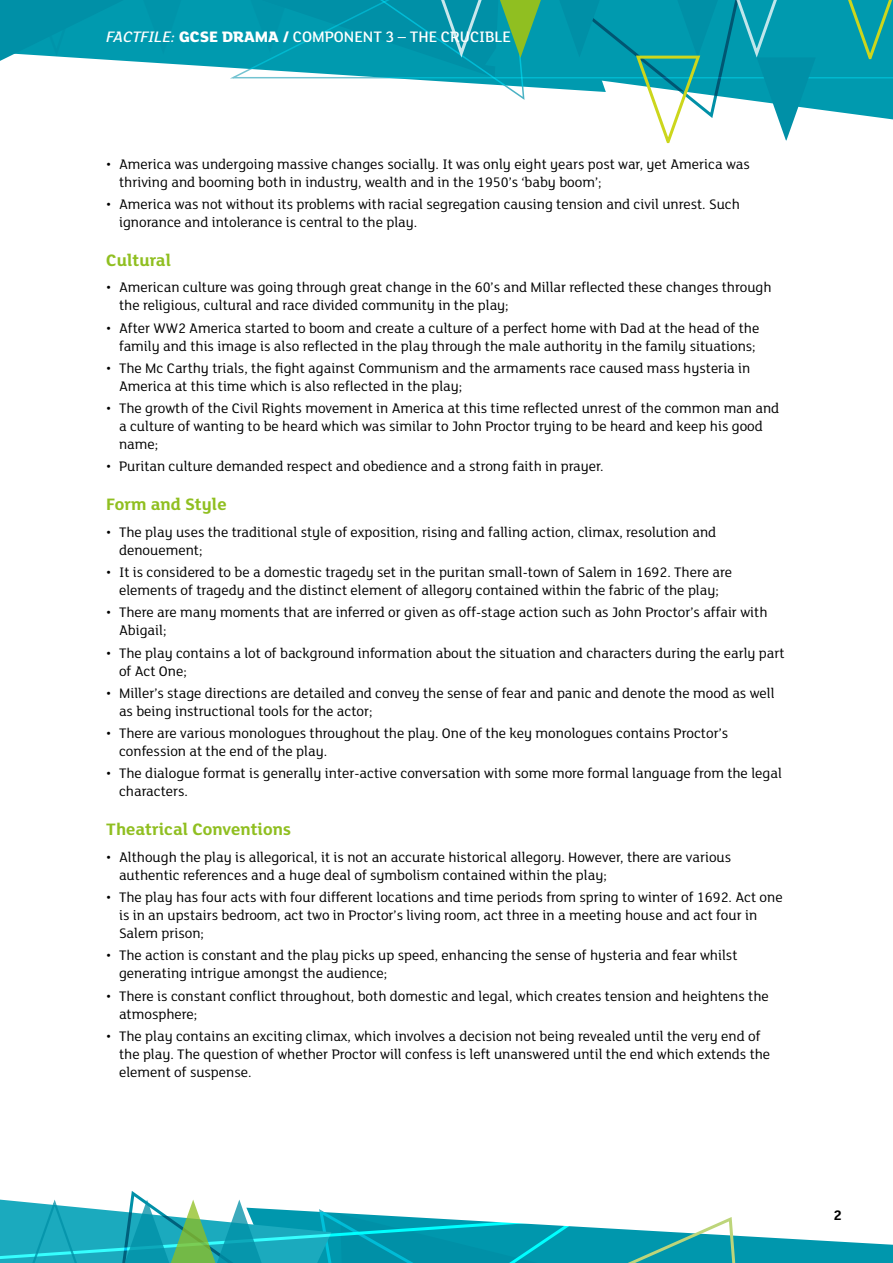
<style>
.page{position:relative;width:893px;height:1263px;background:#fff}
.page>*{position:absolute;margin:0;border:0;box-sizing:border-box;transform-origin:0 0}
.t1{font:700 18px "FS Lola";color:#90bf21}
.t2{font:800 16.5px "FS Lola";color:#fff}
.t3{font:500 16.5px "FS Lola";color:#fff}
.t4{font:15px/18px "FS Lola";color:#000}
.t5{font:700 15px "FS Lola";color:#000}
.s1{font-weight:800}
.s2{font-weight:500;font-style:italic}
.s3{font-weight:500}
</style>
<div class="page">
<div style="left:189px;top:0;width:36px;height:68px;background:#009aaf"></div>
<svg style="left:0;top:0;width:189px;height:65px;background:#169fb3"></svg>
<svg style="left:225px;top:0;width:668px;height:144px"></svg>
<svg style="left:0;top:1191px;width:893px;height:72px"></svg>
<p class="t3" style="left:200px;top:26px;width:313px"><span class="s1">SE DRAMA /</span> COMPONENT 3 – THE CRUCIBLE</p>
<p class="t2" style="left:107px;top:26px;width:357px"><span class="s2">FACTFILE:</span> GCE HISTORY OF ART / <span class="s3">ARCHITECTURE</span></p>
<p class="t4" style="left:119px;top:154px;width:632px;text-indent:-13px">• America was undergoing massive changes socially. It was only eight years post war, yet America was thriving and booming both in industry, wealth and in the 1950’s ‘baby boom’;</p>
<p class="t4" style="left:119px;top:194px;width:622px;text-indent:-13px">• America was not without its problems with racial segregation causing tension and civil unrest. Such ignorance and intolerance is central to the play.</p>
<p class="t1" style="left:106px;top:248px;width:66px">Cultural</p>
<p class="t4" style="left:119px;top:278px;width:654px;text-indent:-13px">• American culture was going through great change in the 60’s and Millar reflected these changes through the religious, cultural and race divided community in the play;</p>
<p class="t4" style="left:106px;top:318px;width:655px;text-align:right">• After WW2 America started to boom and create a culture of a perfect home with Dad at the head of the family and this image is also reflected in the play through the male authority in the family situations;</p>
<p class="t4" style="left:119px;top:358px;width:633px;text-indent:-13px">• The Mc Carthy trials, the fight against Communism and the armaments race caused mass hysteria in<br>America at this time which is also reflected in the play;</p>
<p class="t4" style="left:119px;top:399px;width:662px;text-indent:-13px">• The growth of the Civil Rights movement in America at this time reflected unrest of the common man and a culture of wanting to be heard which was similar to John Proctor trying to be heard and keep his good name;</p>
<p class="t4" style="left:106px;top:457px;width:499px">• Puritan culture demanded respect and obedience and a strong faith in prayer.</p>
<p class="t1" style="left:106px;top:492px;width:122px">Form and Style</p>
<p class="t4" style="left:119px;top:522px;width:599px;text-indent:-13px">• The play uses the traditional style of exposition, rising and falling action, climax, resolution and denouement;</p>
<p class="t4" style="left:106px;top:563px;width:627px;text-align:center">• It is considered to be a domestic tragedy set in the puritan small-town of Salem in 1692. There are elements of tragedy and the distinct element of allegory contained within the fabric of the play;</p>
<p class="t4" style="left:119px;top:603px;width:650px;text-indent:-13px">• There are many moments that are inferred or given as off-stage action such as John Proctor’s affair with<br>Abigail;</p>
<p class="t4" style="left:119px;top:643px;width:667px;text-indent:-13px">• The play contains a lot of background information about the situation and characters during the early part of Act One;</p>
<p class="t4" style="left:119px;top:683px;width:657px;text-indent:-13px">• Miller’s stage directions are detailed and convey the sense of fear and panic and denote the mood as well as being instructional tools for the actor;</p>
<p class="t4" style="left:119px;top:724px;width:611px;text-indent:-13px">• There are various monologues throughout the play. One of the key monologues contains Proctor’s confession at the end of the play.</p>
<p class="t4" style="left:119px;top:764px;width:664px;text-indent:-13px">• The dialogue format is generally inter-active conversation with some more formal language from the legal characters.</p>
<p class="t1" style="left:106px;top:817px;width:186px">Theatrical Conventions</p>
<p class="t4" style="left:119px;top:847px;width:614px;text-indent:-13px">• Although the play is allegorical, it is not an accurate historical allegory. However, there are various authentic references and a huge deal of symbolism contained within the play;</p>
<p class="t4" style="left:119px;top:888px;width:665px;text-indent:-13px">• The play has four acts with four different locations and time periods from spring to winter of 1692. Act one is in an upstairs bedroom, act two in Proctor’s living room, act three in a meeting house and act four in<br>Salem prison;</p>
<p class="t4" style="left:119px;top:946px;width:620px;text-indent:-13px">• The action is constant and the play picks up speed, enhancing the sense of hysteria and fear whilst generating intrigue amongst the audience;</p>
<p class="t4" style="left:119px;top:986px;width:651px;text-indent:-13px">• There is constant conflict throughout, both domestic and legal, which creates tension and heightens the atmosphere;</p>
<p class="t4" style="left:119px;top:1026px;width:653px;text-indent:-13px">• The play contains an exciting climax, which involves a decision not being revealed until the very end of the play. The question of whether Proctor will confess is left unanswered until the end which extends the element of suspense.</p>
<p class="t5" style="left:834px;top:1205px;width:10px">2</p>
</div>
